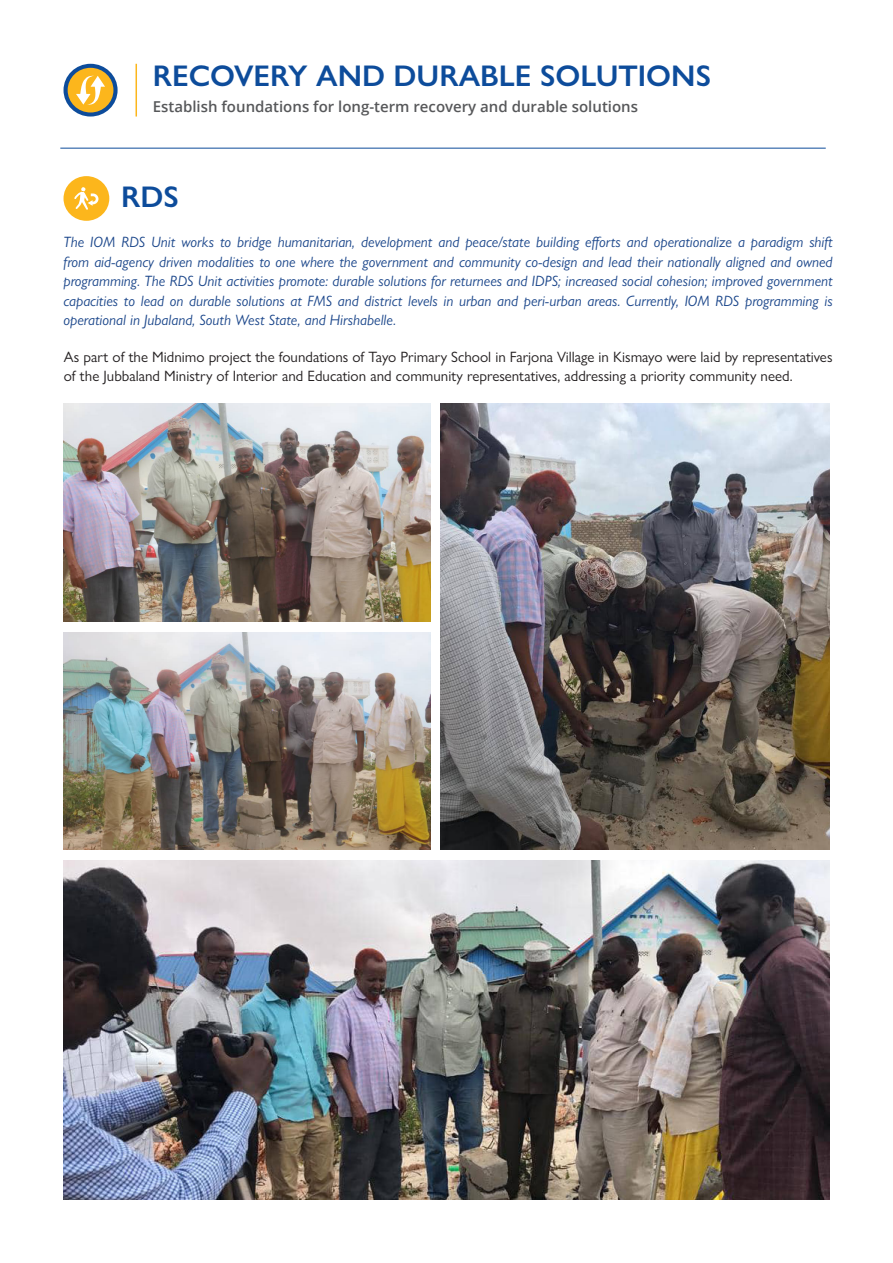
<style>
.page{position:relative;width:893px;height:1263px;background:#fff}
.page>*{position:absolute;margin:0;border:0;box-sizing:border-box;transform-origin:0 0}
.Main_Title_-_White{font:600 30px "Gill Sans Nova";color:#0d4c9b}
.Main_Title_-_Officia{font:600 30px "Gill Sans Nova";color:#0d4c9b}
.body_text{font:italic 15px/19.5px "Gill Sans Nova";color:#1c478b;text-align:justify}
.body_text-2{font:15px/19.5px "Gill Sans Nova";color:#231f20}
.body_text-3{font:600 15px "Open Sans";color:#57585a}
</style>
<div class="page">
<svg style="left:64px;top:64px;width:54px;height:53px"></svg>
<div style="left:68px;top:68px;width:45px;height:44px;background:#fcb61c;border-radius:50%"></div>
<hr style="left:136px;top:64px;width:1px;height:53px;background:#fcb61c">
<svg style="left:76px;top:76px;width:29px;height:29px"></svg>
<hr style="left:60px;top:148px;width:766px;height:1px;background:#0d4c9b">
<div style="left:64px;top:176px;width:45px;height:45px;background:#fcb61c;border-radius:50%"></div>
<svg style="left:74px;top:187px;width:24px;height:23px"></svg>
<img style="left:64px;top:404px;width:367px;height:218px">
<img style="left:64px;top:632px;width:367px;height:218px">
<img style="left:64px;top:860px;width:765px;height:339px">
<img style="left:441px;top:404px;width:388px;height:446px">
<p class="Main_Title_-_White" style="left:153px;top:57px;width:560px">RECOVERY AND DURABLE SOLUTIONS</p>
<p class="body_text-3" style="left:153px;top:96px;width:487px">Establish foundations for long-term recovery and durable solutions</p>
<p class="Main_Title_-_Officia" style="left:121px;top:178px;width:59px">RDS</p>
<p class="body_text" style="left:64px;top:232px;width:771px">The IOM RDS Unit works to bridge humanitarian, development and peace/state building efforts and operationalize a paradigm shift from aid-agency driven modalities to one where the government and community co-design and lead their nationally aligned and owned programming. The RDS Unit activities promote: durable solutions for returnees and IDPS; increased social cohesion; improved government capacities to lead on durable solutions at FMS and district levels in urban and peri-urban areas. Currently, IOM RDS programming is operational in Jubaland, South West State, and Hirshabelle.</p>
<p class="body_text-2" style="left:64px;top:347px;width:770px">As part of the Midnimo project the foundations of Tayo Primary School in Farjona Village in Kismayo were laid by representatives of the Jubbaland Ministry of Interior and Education and community representatives, addressing a priority community need.</p>
</div>
